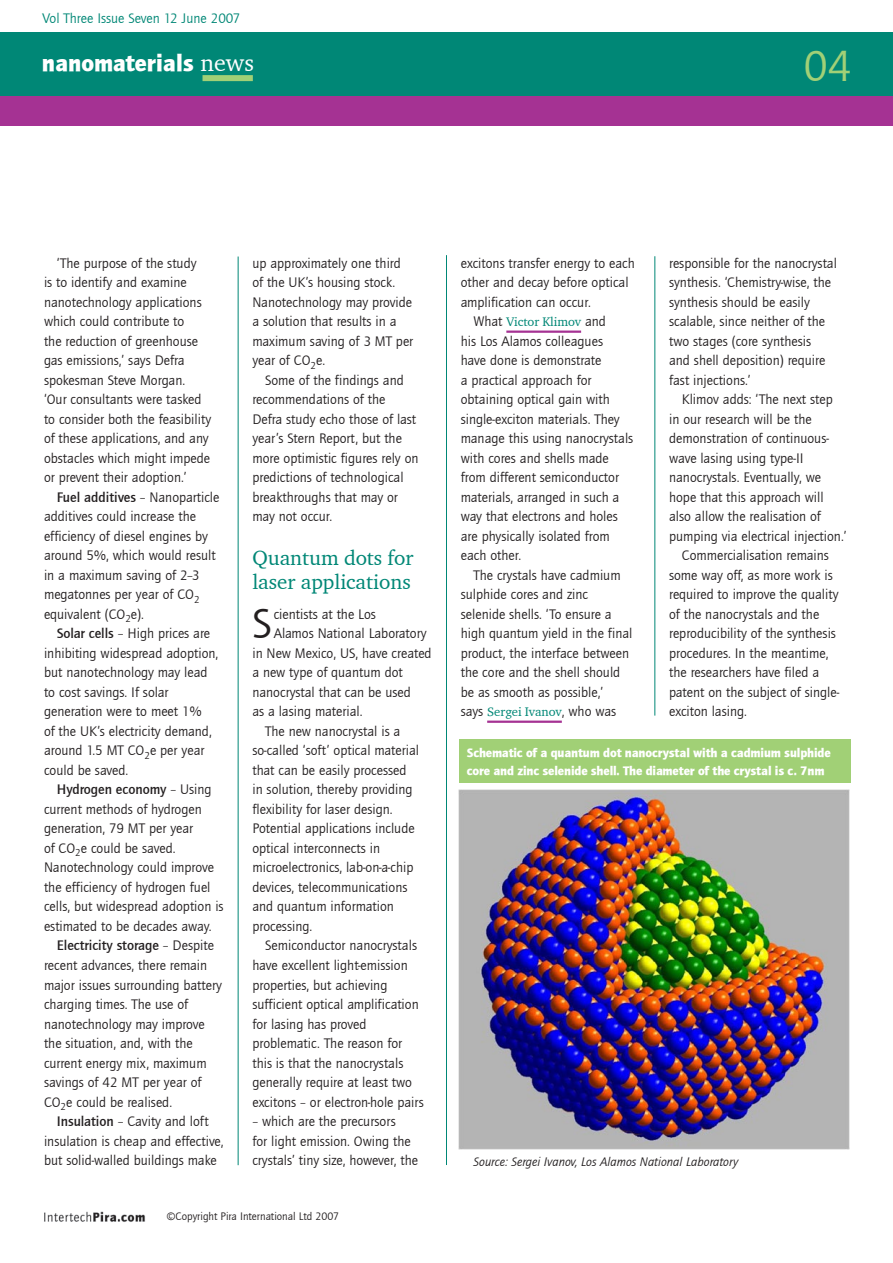
<style>
.page{position:relative;width:893px;height:1263px;background:#fff}
.page>*{position:absolute;margin:0;border:0;box-sizing:border-box;transform-origin:0 0}
.t1{font:45px "Quay Sans ITCTT Book";color:#a1d076}
.Text_Para_1{font:43.5px "Quay Sans ITCTT Book";color:#231f20}
.t2{font:24px "Quay Sans ITCTT Black";color:#fff}
.C_Head{font:21px/24px "Charter ITC";color:#008776}
.Text_Para_2{font:14.25px/19.5px "Quay Sans ITCTT Book";color:#231f20}
.Text_Para_1-2{font:14.25px "Quay Sans ITCTT Book";color:#231f20}
.Issue_date_and_numbe{font:14.25px "Quay Sans ITCTT Book";color:#008776}
.Table_Caption{font:12.75px/18px "Quay Sans ITCTT Black";letter-spacing:-.01em;color:#fff}
.Table_Source{font:italic 12.75px "Quay Sans ITCTT Book";color:#231f20}
.Text_Para_2-2{font:12.75px "Charter ITC";color:#008776}
.Copyright{font:11.25px "Quay Sans ITCTT Book";color:#231f20}
.s1{font-family:"Charter ITC"}
.s2{font-family:"Quay Sans Md ITCTT"}
.s3{font-family:"Quay Sans ITCTT Book";font-size:14.25px;color:#231f20}
</style>
<div class="page">
<div style="left:0;top:32px;width:893px;height:64px;background:#008776"></div>
<hr style="left:506px;top:330px;width:75px;height:3px;background:#a53293">
<hr style="left:487px;top:720px;width:75px;height:3px;background:#a53293">
<hr style="left:238px;top:256px;width:1px;height:909px;background:#008776">
<hr style="left:446px;top:255px;width:1px;height:910px;background:#008776">
<hr style="left:655px;top:256px;width:1px;height:460px;background:#008776">
<img style="left:44px;top:1211px;width:101px;height:11px">
<div style="left:0;top:96px;width:893px;height:29px;background:#a53293"></div>
<div style="left:203px;top:75px;width:50px;height:6px;background:#a1d076"></div>
<img style="left:459px;top:789px;width:391px;height:360px">
<div style="left:459px;top:740px;width:391px;height:43px;background:#a1d076"></div>
<p class="Issue_date_and_numbe" style="left:43px;top:10px;width:199px">Vol Three Issue Seven 12 June 2007</p>
<p class="t2" style="left:42px;top:48px;width:214px">nanomaterials <span class="s1">news</span></p>
<p class="t1" style="left:804px;top:38px;width:49px">04</p>
<p class="Text_Para_2" style="left:44px;top:253px;width:169px;text-indent:13px">‘The purpose of the study<br>is to identify and examine nanotechnology applications which could contribute to<br>the reduction of greenhouse gas emissions,’ says Defra spokesman Steve Morgan. ‘Our consultants were tasked to consider both the feasibility of these applications, and any obstacles which might impede or prevent their adoption.’</p>
<p class="Text_Para_2" style="left:44px;top:487px;width:177px;text-indent:13px"><span class="s2">Fuel additives</span> – Nanoparticle additives could increase the efficiency of diesel engines by around 5%, which would result in a maximum saving of 2–3 megatonnes per year of CO<sub>2 </sub>equivalent (CO<sub>2</sub>e).</p>
<p class="Text_Para_2" style="left:44px;top:624px;width:176px;text-indent:13px"><span class="s2">Solar cells</span> – High prices are inhibiting widespread adoption, but nanotechnology may lead to cost savings. If solar generation were to meet 1%<br>of the UK’s electricity demand, around 1.5 MT CO<sub>2</sub>e per year could be saved.</p>
<p class="Text_Para_2" style="left:44px;top:780px;width:181px;text-indent:13px"><span class="s2">Hydrogen economy</span> – Using current methods of hydrogen generation, 79 MT per year<br>of CO<sub>2</sub>e could be saved.<br>Nanotechnology could improve the efficiency of hydrogen fuel cells, but widespread adoption is estimated to be decades away.</p>
<p class="Text_Para_2" style="left:44px;top:936px;width:179px;text-indent:13px"><span class="s2">Electricity storage</span> – Despite recent advances, there remain major issues surrounding battery charging times. The use of nanotechnology may improve the situation, and, with the current energy mix, maximum savings of 42 MT per year of<br>CO<sub>2</sub>e could be realised.</p>
<p class="Text_Para_2" style="left:44px;top:1111px;width:181px;text-align:center"><span class="s2">Insulation</span> – Cavity and loft insulation is cheap and effective, but solid-walled buildings make</p>
<p class="Text_Para_2" style="left:252px;top:253px;width:162px">up approximately one third of the UK’s housing stock.<br>Nanotechnology may provide a solution that results in a maximum saving of 3 MT per year of CO<sub>2</sub>e.</p>
<p class="Text_Para_2" style="left:252px;top:370px;width:168px;text-indent:13px">Some of the findings and recommendations of the<br>Defra study echo those of last year’s Stern Report, but the more optimistic figures rely on predictions of technological breakthroughs that may or may not occur.</p>
<p class="C_Head" style="left:252px;top:545px;width:163px">Quantum dots for laser applications</p>
<p class="Text_Para_1" style="left:252px;top:597px;width:21px">S</p>
<p class="Text_Para_1-2" style="left:274px;top:605px;width:104px">cientists at the Los</p>
<p class="Text_Para_1-2" style="left:274px;top:625px;width:154px">Alamos National Laboratory</p>
<p class="Text_Para_1-2" style="left:252px;top:644px;width:181px">in New Mexico, US, have created</p>
<p class="Text_Para_1-2" style="left:252px;top:664px;width:152px">a new type of quantum dot</p>
<p class="Text_Para_1-2" style="left:252px;top:683px;width:160px">nanocrystal that can be used</p>
<p class="Text_Para_1-2" style="left:252px;top:703px;width:112px">as a lasing material.</p>
<p class="Text_Para_2" style="left:252px;top:721px;width:168px;text-indent:13px">The new nanocrystal is a so-called ‘soft’ optical material that can be easily processed in solution, thereby providing flexibility for laser design.<br>Potential applications include optical interconnects in microelectronics, lab-on-a-chip devices, telecommunications and quantum information processing.</p>
<p class="Text_Para_2" style="left:252px;top:936px;width:173px;text-indent:13px">Semiconductor nanocrystals have excellent light-emission properties, but achieving sufficient optical amplification for lasing has proved problematic. The reason for this is that the nanocrystals generally require at least two excitons – or electron-hole pairs</p>
<p class="Text_Para_2" style="left:252px;top:1111px;width:167px">– which are the precursors<br>for light emission. Owing the crystals’ tiny size, however, the</p>
<p class="Copyright" style="left:167px;top:1209px;width:174px">©Copyright Pira International Ltd 2007</p>
<p class="Text_Para_2" style="left:461px;top:253px;width:176px">excitons transfer energy to each other and decay before optical amplification can occur.</p>
<p class="Text_Para_2-2" style="left:473px;top:314px;width:134px"><span class="s3">What</span> Victor Klimov <span class="s3">and</span></p>
<p class="Text_Para_2" style="left:461px;top:331px;width:174px">his Los Alamos colleagues<br>have done is demonstrate<br>a practical approach for obtaining optical gain with single-exciton materials. They manage this using nanocrystals with cores and shells made from different semiconductor materials, arranged in such a way that electrons and holes are physically isolated from each other.</p>
<p class="Text_Para_2" style="left:461px;top:565px;width:173px;text-indent:13px">The crystals have cadmium sulphide cores and zinc selenide shells. ‘To ensure a high quantum yield in the final product, the interface between the core and the shell should be as smooth as possible,’</p>
<p class="Text_Para_2-2" style="left:461px;top:704px;width:157px"><span class="s3">says</span> Sergei Ivanov<span class="s3">, who was</span></p>
<p class="Text_Para_2" style="left:669px;top:253px;width:169px">responsible for the nanocrystal synthesis. ‘Chemistry-wise, the synthesis should be easily scalable, since neither of the two stages (core synthesis<br>and shell deposition) require fast injections.’</p>
<p class="Text_Para_2" style="left:669px;top:390px;width:179px;text-indent:13px">Klimov adds: ‘The next step in our research will be the demonstration of continuous&shy;wave lasing using type-II nanocrystals. Eventually, we hope that this approach will also allow the realisation of pumping via electrical injection.’</p>
<p class="Text_Para_2" style="left:669px;top:546px;width:172px;text-indent:13px">Commercialisation remains some way off, as more work is required to improve the quality of the nanocrystals and the reproducibility of the synthesis procedures. In the meantime, the researchers have filed a patent on the subject of single&shy;exciton lasing.</p>
<p class="Table_Caption" style="left:467px;top:744px;width:365px">Schematic of a quantum dot nanocrystal with a cadmium sulphide core and zinc selenide shell. The diameter of the crystal is c. 7nm</p>
<p class="Table_Source" style="left:473px;top:1154px;width:266px">Source: Sergei Ivanov, Los Alamos National Laboratory</p>
</div>
